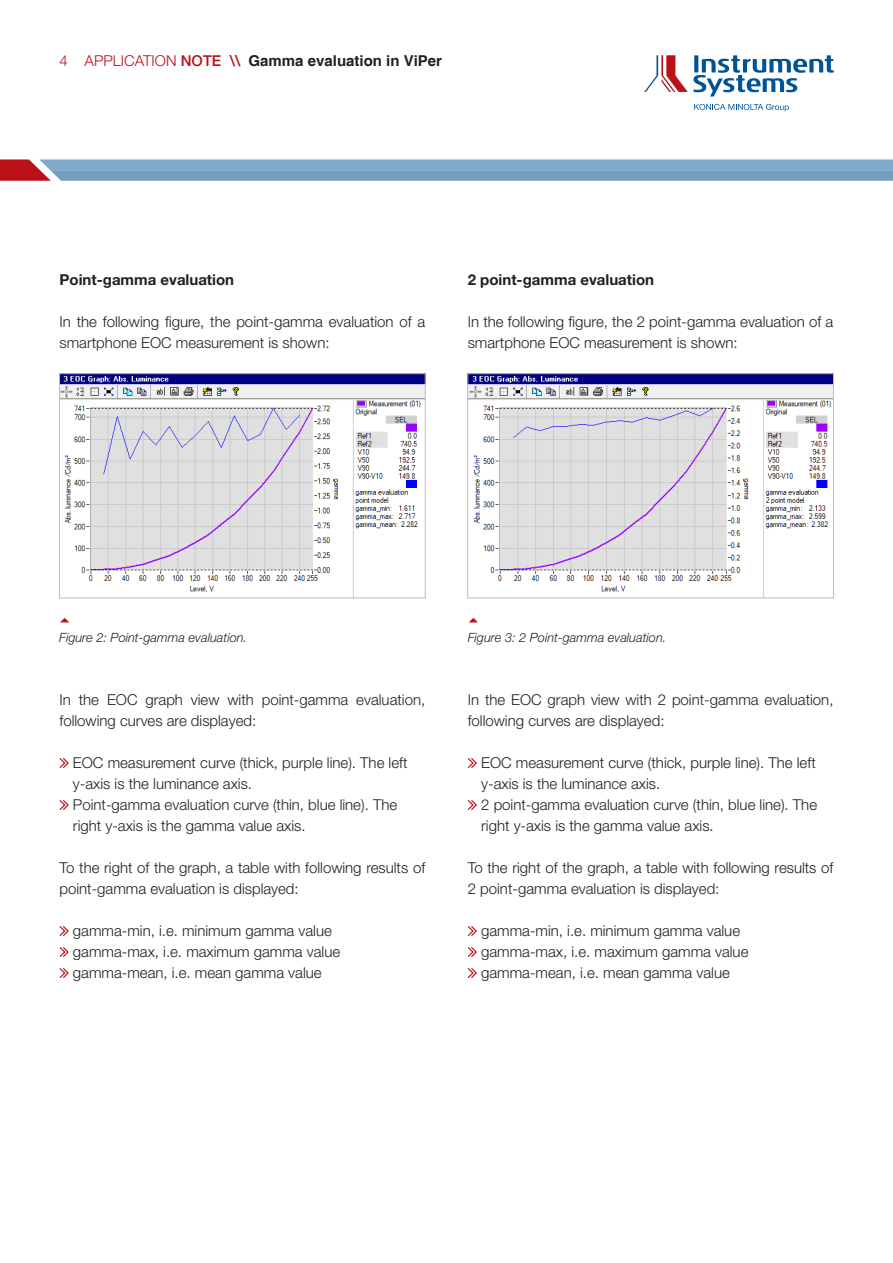
<style>
.page{position:relative;width:893px;height:1263px;background:#fff}
.page>*{position:absolute;margin:0;border:0;box-sizing:border-box;transform-origin:0 0}
.t1{font:300 15px/21px "Helvetica Neue LT Std";color:#231f20}
.t2{font:700 15px "Helvetica Neue LT Std";color:#231f20}
.t3{font:700 15px "Helvetica";color:#231f20}
.t4{font:italic 300 12.75px "Helvetica Neue LT Std";color:#231f20}
.s1{font-family:"Helvetica Neue LT Std";font-weight:300;color:#bb1018}
.s2{font-family:"Helvetica Neue LT Std";font-weight:500;color:#bb1018}
</style>
<div class="page">
<svg style="left:59px;top:758px;width:10px;height:10px"></svg>
<svg style="left:59px;top:800px;width:10px;height:10px"></svg>
<svg style="left:59px;top:926px;width:10px;height:10px"></svg>
<svg style="left:59px;top:947px;width:10px;height:10px"></svg>
<svg style="left:59px;top:968px;width:10px;height:10px"></svg>
<svg style="left:467px;top:758px;width:10px;height:10px"></svg>
<svg style="left:467px;top:800px;width:10px;height:10px"></svg>
<svg style="left:467px;top:926px;width:10px;height:10px"></svg>
<svg style="left:467px;top:947px;width:10px;height:10px"></svg>
<svg style="left:467px;top:968px;width:10px;height:10px"></svg>
<svg style="left:644px;top:55px;width:190px;height:42px"></svg>
<svg style="left:694px;top:104px;width:95px;height:7px"></svg>
<img style="left:469px;top:375px;width:363px;height:221px">
<div style="left:467px;top:373px;width:367px;height:225px;border:1px solid #bcbdc0"></div>
<img style="left:61px;top:375px;width:363px;height:221px">
<div style="left:59px;top:373px;width:367px;height:225px;border:1px solid #bcbdc0"></div>
<svg style="left:0;top:159px;width:893px;height:22px;background:#83a1bf"></svg>
<p class="t3" style="left:60px;top:52px;width:384px"><span class="s1">4 APPLICATION</span> <span class="s2">NOTE \\</span> Gamma evaluation in ViPer</p>
<p class="t2" style="left:60px;top:270px;width:176px">Point-gamma evaluation</p>
<p class="t1" style="left:60px;top:311px;width:367px">In the following figure, the point-gamma evaluation of a smartphone EOC measurement is shown:</p>
<p class="t2" style="left:468px;top:270px;width:188px">2 point-gamma evaluation</p>
<p class="t1" style="left:468px;top:311px;width:367px">In the following figure, the 2 point-gamma evaluation of a smartphone EOC measurement is shown:</p>
<p class="t4" style="left:59px;top:629px;width:189px">Figure 2: Point-gamma evaluation.</p>
<p class="t4" style="left:468px;top:629px;width:200px">Figure 3: 2 Point-gamma evaluation.</p>
<p class="t1" style="left:60px;top:689px;width:367px">In the EOC graph view with point-gamma evaluation, following curves are displayed:</p>
<p class="t1" style="left:73px;top:752px;width:336px">EOC measurement curve (thick, purple line). The left y-axis is the luminance axis.</p>
<p class="t1" style="left:73px;top:794px;width:326px">Point-gamma evaluation curve (thin, blue line). The right y-axis is the gamma value axis.</p>
<p class="t1" style="left:60px;top:857px;width:367px">To the right of the graph, a table with following results of point-gamma evaluation is displayed:</p>
<p class="t1" style="left:73px;top:920px;width:260px">gamma-min, i.e. minimum gamma value</p>
<p class="t1" style="left:73px;top:941px;width:269px">gamma-max, i.e. maximum gamma value</p>
<p class="t1" style="left:73px;top:962px;width:250px">gamma-mean, i.e. mean gamma value</p>
<p class="t1" style="left:468px;top:689px;width:367px">In the EOC graph view with 2 point-gamma evaluation, following curves are displayed:</p>
<p class="t1" style="left:481px;top:752px;width:336px">EOC measurement curve (thick, purple line). The left y-axis is the luminance axis.</p>
<p class="t1" style="left:481px;top:794px;width:337px">2 point-gamma evaluation curve (thin, blue line). The right y-axis is the gamma value axis.</p>
<p class="t1" style="left:468px;top:857px;width:367px">To the right of the graph, a table with following results of<br>2 point-gamma evaluation is displayed:</p>
<p class="t1" style="left:481px;top:920px;width:260px">gamma-min, i.e. minimum gamma value</p>
<p class="t1" style="left:481px;top:941px;width:269px">gamma-max, i.e. maximum gamma value</p>
<p class="t1" style="left:481px;top:962px;width:250px">gamma-mean, i.e. mean gamma value</p>
</div>
